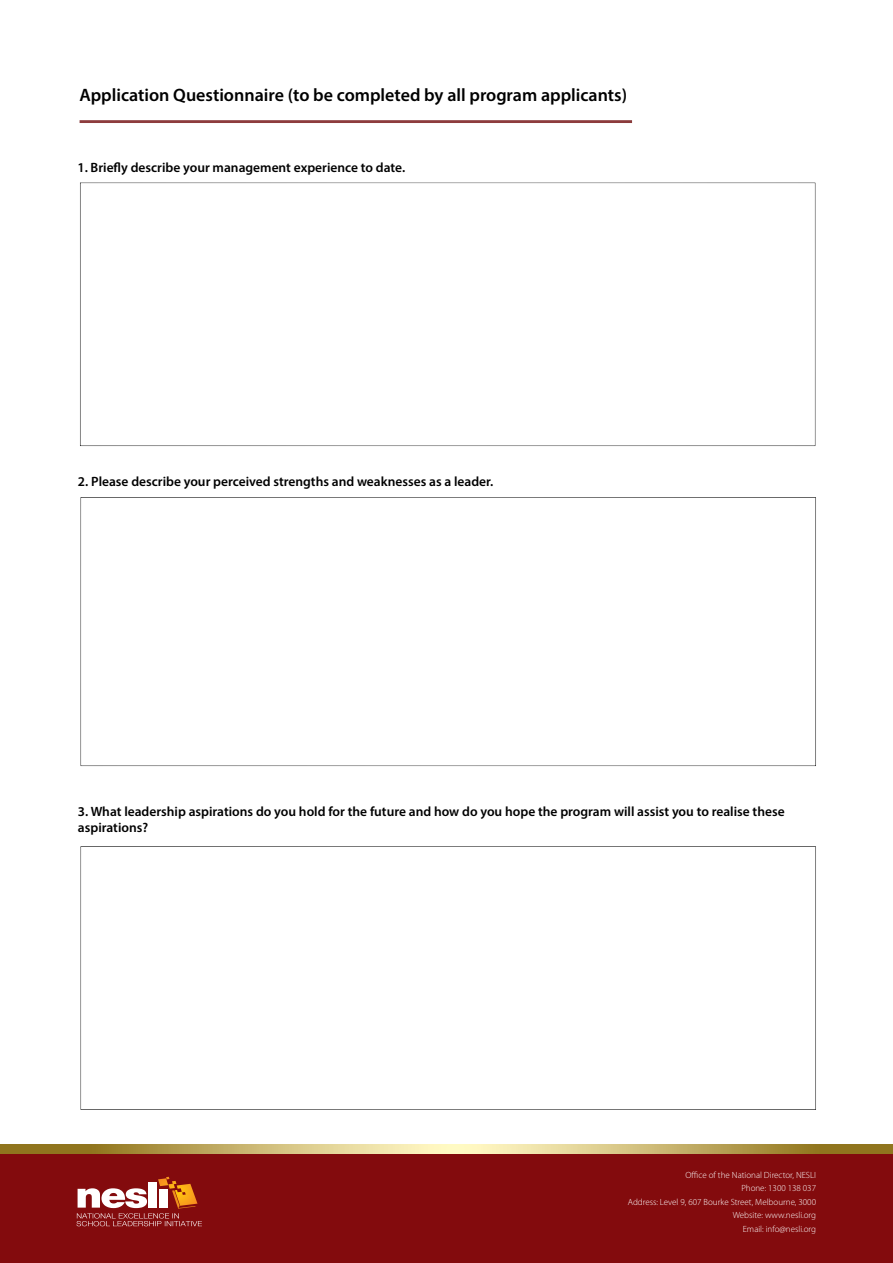
<style>
.page{position:relative;width:893px;height:1263px;background:#fff}
.page>*{position:absolute;margin:0;border:0;box-sizing:border-box;transform-origin:0 0}
.t1{font:600 18px "Myriad Pro";color:#000}
.t2{font:600 13.5px/16.2px "Myriad Pro";color:#000}
.t3{font:300 9px/13.5px "Myriad Pro";color:#fff;text-align:right}
</style>
<div class="page">
<div style="left:78px;top:108px;width:565px;height:29px;background:#000;opacity:.17"></div>
<div style="left:0;top:1153px;width:893px;height:110px;background:#830b0d"></div>
<svg style="left:0;top:1145px;width:893px;height:8px;background:#c3b069"></svg>
<svg style="left:77px;top:1177px;width:125px;height:49px"></svg>
<h1 class="t1" style="left:79px;top:84px;width:549px">Application Questionnaire (to be completed by all program applicants)</h1>
<p class="t2" style="left:77px;top:159px;width:329px">1. Briefly describe your management experience to date.</p>
<p class="t2" style="left:78px;top:473px;width:417px">2. Please describe your perceived strengths and weaknesses as a leader.</p>
<p class="t2" style="left:78px;top:803px;width:708px">3. What leadership aspirations do you hold for the future and how do you hope the program will assist you to realise these aspirations?</p>
<p class="t3" style="left:628px;top:1168px;width:190px">Office of the National Director, NESLI<br>Phone: 1300 138 037<br>Address: Level 9, 607 Bourke Street, Melbourne, 3000<br>Website: www.nesli.org<br>Email: info@nesli.org</p>
</div>
